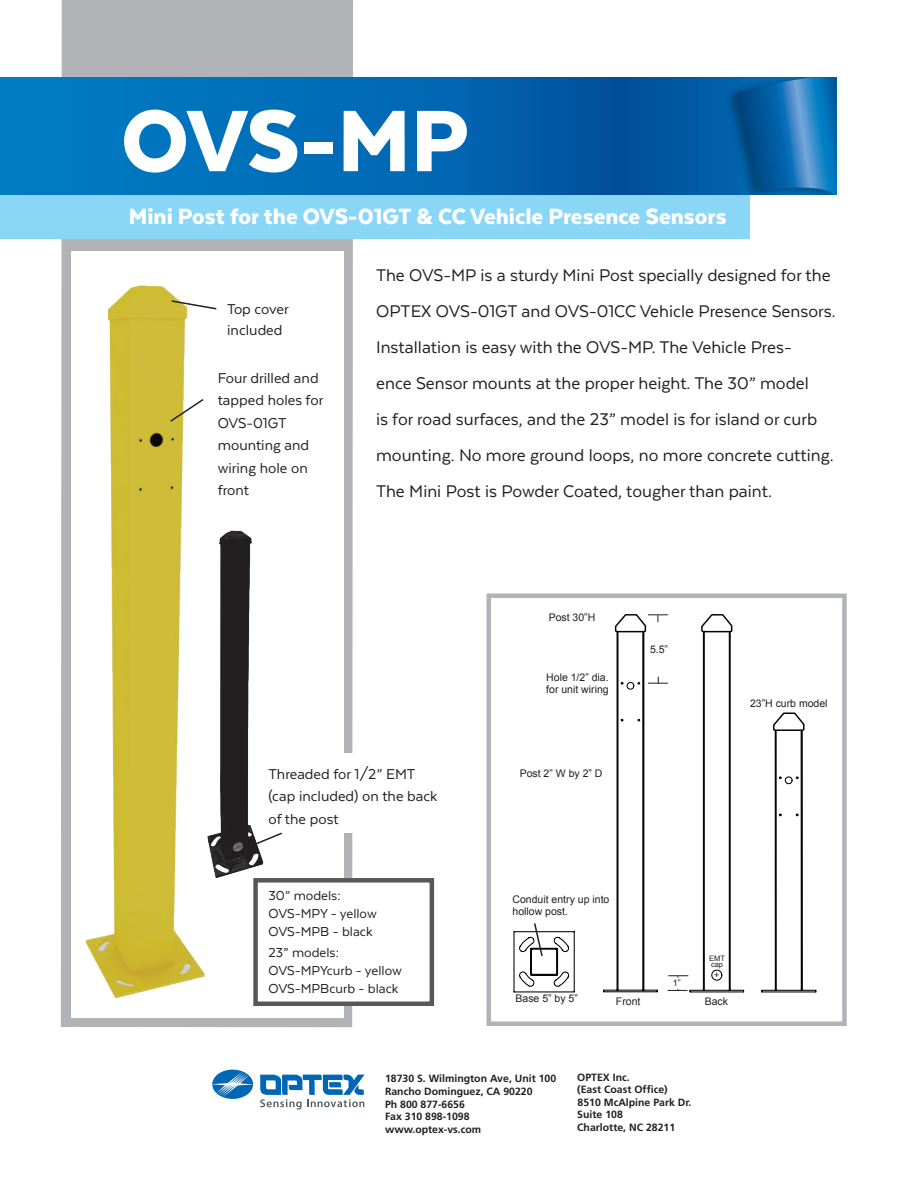
<style>
.page{position:relative;width:918px;height:1188px;background:#fff}
.page>*{position:absolute;margin:0;border:0;box-sizing:border-box;transform-origin:0 0}
.t1{font:900 100.5px "Texta";color:#fff}
.t2{font:900 25.5px "Texta";color:#fff}
.t3{font:19.5px/36px "Texta";color:#231f20}
.t4{font:16.5px/22.5px "Texta";color:#231f20}
.t5{font:15px "Texta";color:#231f20}
.t6{font:700 10.5px "Frutiger";color:#231f20}
.t7{font:10.5px/12.6px "Arial";color:#231f20}
.t8{font:9px "Arial";color:#231f20}
.t9{font:7.5px/6px "Arial";color:#231f20}
</style>
<div class="page">
<div style="left:487px;top:593px;width:360px;height:433px;border:4px solid #b2b3b7"></div>
<div style="left:61px;top:0;width:292px;height:1027px;background:#b2b3b7"></div>
<div style="left:0;top:181px;width:750px;height:58px;background:#89d6f7"></div>
<svg style="left:0;top:77px;width:721px;height:118px;background:#0068b2"></svg>
<img style="left:721px;top:77px;width:16px;height:118px">
<svg style="left:737px;top:77px;width:100px;height:118px;background:#146dae"></svg>
<svg style="left:212px;top:1070px;width:41px;height:29px"></svg>
<svg style="left:213px;top:1072px;width:40px;height:25px"></svg>
<svg style="left:260px;top:1075px;width:105px;height:35px"></svg>
<div style="left:72px;top:252px;width:272px;height:766px;background:#fff"></div>
<img style="left:60px;top:260px;width:154px;height:767px">
<div style="left:337px;top:753px;width:20px;height:80px;background:#fff"></div>
<img style="left:194px;top:522px;width:70px;height:365px">
<svg style="left:254px;top:831px;width:28px;height:15px"></svg>
<div style="left:253px;top:878px;width:181px;height:128px;background:#fff;border:4px solid #57585a"></div>
<svg style="left:603px;top:614px;width:142px;height:379px"></svg>
<svg style="left:513px;top:923px;width:62px;height:70px"></svg>
<svg style="left:169px;top:398px;width:36px;height:25px"></svg>
<svg style="left:170px;top:299px;width:47px;height:12px"></svg>
<svg style="left:761px;top:712px;width:56px;height:281px"></svg>
<p class="t1" style="left:121px;top:89px;width:349px">OVS-MP</p>
<p class="t2" style="left:129px;top:203px;width:599px">Mini Post for the OVS-01GT &amp; CC Vehicle Presence Sensors</p>
<p class="t4" style="left:227px;top:297px;width:63px">Top cover</p>
<p class="t4" style="left:227px;top:318px;width:57px">included</p>
<p class="t4" style="left:218px;top:366px;width:107px">Four drilled and tapped holes for</p>
<p class="t4" style="left:218px;top:411px;width:93px">OVS-01GT mounting and wiring hole on front</p>
<p class="t3" style="left:376px;top:257px;width:461px">The OVS-MP is a sturdy Mini Post specially designed for the OPTEX OVS-01GT and OVS-01CC Vehicle Presence Sensors.<br>Installation is easy with the OVS-MP. The Vehicle Pres-<br>ence Sensor mounts at the proper height. The 30” model<br>is for road surfaces, and the 23” model is for island or curb mounting. No more ground loops, no more concrete cutting.<br>The Mini Post is Powder Coated, tougher than paint.</p>
<p class="t7" style="left:549px;top:611px;width:48px">Post 30”H</p>
<p class="t7" style="left:546px;top:671px;width:64px">Hole 1/2” dia.</p>
<p class="t7" style="left:546px;top:683px;width:64px">for unit wiring</p>
<p class="t7" style="left:650px;top:643px;width:20px">5.5”</p>
<p class="t7" style="left:750px;top:697px;width:79px">23”H curb model</p>
<p class="t4" style="left:269px;top:762px;width:148px">Threaded for 1/2” EMT</p>
<p class="t4" style="left:269px;top:785px;width:170px">(cap included) on the back</p>
<p class="t4" style="left:269px;top:807px;width:72px">of the post</p>
<p class="t5" style="left:269px;top:888px;width:73px">30” models:</p>
<p class="t5" style="left:269px;top:906px;width:110px">OVS-MPY - yellow</p>
<p class="t5" style="left:269px;top:924px;width:106px">OVS-MPB - black</p>
<p class="t5" style="left:269px;top:945px;width:72px">23” models:</p>
<p class="t5" style="left:269px;top:963px;width:135px">OVS-MPYcurb - yellow</p>
<p class="t5" style="left:269px;top:981px;width:131px">OVS-MPBcurb - black</p>
<p class="t7" style="left:520px;top:768px;width:84px">Post 2” W by 2” D</p>
<p class="t7" style="left:513px;top:893px;width:98px">Conduit entry up into hollow post.</p>
<p class="t8" style="left:673px;top:976px;width:10px">1”</p>
<p class="t9" style="left:709px;top:956px;width:17px">EMT cap</p>
<p class="t8" style="left:714px;top:969px;width:7px">+</p>
<p class="t7" style="left:515px;top:992px;width:64px">Base 5” by 5”</p>
<p class="t7" style="left:616px;top:995px;width:26px">Front</p>
<p class="t7" style="left:705px;top:995px;width:25px">Back</p>
<p class="t6" style="left:385px;top:1073px;width:173px">18730 S. Wilmington Ave, Unit 100</p>
<p class="t6" style="left:385px;top:1085px;width:149px">Rancho Dominguez, CA 90220</p>
<p class="t6" style="left:385px;top:1098px;width:81px">Ph 800 877-6656</p>
<p class="t6" style="left:385px;top:1110px;width:86px">Fax 310 898-1098</p>
<p class="t6" style="left:385px;top:1123px;width:98px">www.optex-vs.com</p>
<p class="t6" style="left:577px;top:1071px;width:54px">OPTEX Inc.</p>
<p class="t6" style="left:577px;top:1083px;width:92px">(East Coast Office)</p>
<p class="t6" style="left:578px;top:1096px;width:115px">8510 McAlpine Park Dr.</p>
<p class="t6" style="left:577px;top:1109px;width:47px">Suite 108</p>
<p class="t6" style="left:577px;top:1121px;width:100px">Charlotte, NC 28211</p>
</div>
